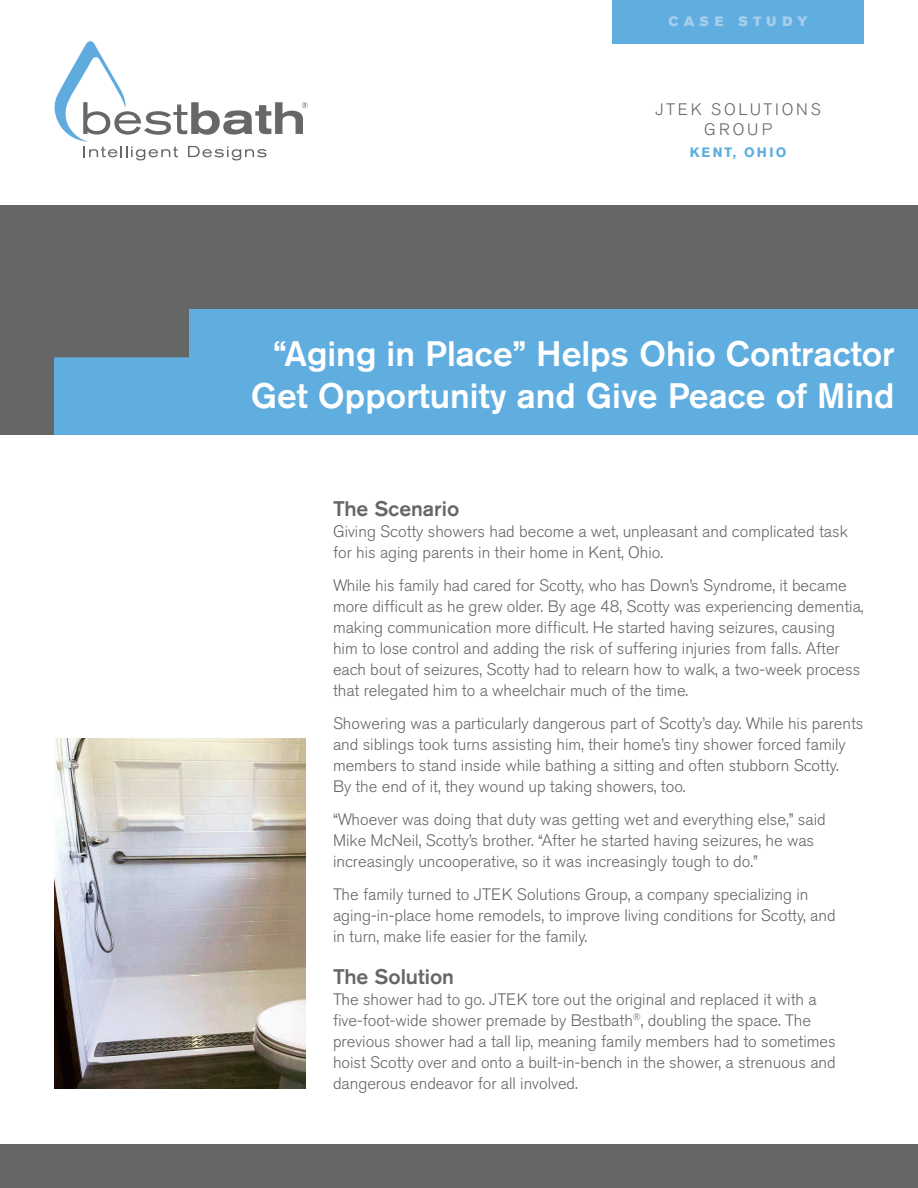
<style>
.page{position:relative;width:918px;height:1188px;background:#fff}
.page>*{position:absolute;margin:0;border:0;box-sizing:border-box;transform-origin:0 0}
.t1{font:500 35.1px/42px "Akzidenz Grotesk BE";color:#fff;text-align:right}
.t2{font:500 21px "Akzidenz Grotesk BE";color:#656666}
.t3{font:300 16.5px/21px "Akzidenz Grotesk BE";color:#656666}
.t4{font:300 16.5px/19.8px "Akzidenz Grotesk BE";letter-spacing:.175em;color:#656666;text-align:center}
.t5{font:13.5px "Akzidenz Grotesk BE Super";letter-spacing:.39em;color:#a7cdec}
.t6{font:700 13.5px "Akzidenz Grotesk BE";letter-spacing:.165em;color:#60aee0}
</style>
<div class="page">
<div style="left:612px;top:0;width:252px;height:43px;background:#60aee0"></div>
<div style="left:0;top:1145px;width:918px;height:43px;background:#656666"></div>
<svg style="left:54px;top:41px;width:254px;height:119px"></svg>
<div style="left:0;top:205px;width:918px;height:230px;background:#656666"></div>
<div style="left:54px;top:309px;width:864px;height:126px;background:#60aee0"></div>
<img style="left:54px;top:739px;width:252px;height:350px">
<p class="t5" style="left:669px;top:14px;width:141px">CASE STUDY</p>
<p class="t4" style="left:655px;top:100px;width:167px">JTEK SOLUTIONS<br>GROUP</p>
<p class="t6" style="left:690px;top:145px;width:98px">KENT, OHIO</p>
<h1 class="t1" style="left:251px;top:332px;width:645px">“Aging in Place” Helps Ohio Contractor<br>Get Opportunity and Give Peace of Mind</h1>
<p class="t2" style="left:333px;top:496px;width:128px">The Scenario</p>
<p class="t3" style="left:333px;top:522px;width:516px">Giving Scotty showers had become a wet, unpleasant and complicated task for his aging parents in their home in Kent, Ohio.</p>
<p class="t3" style="left:333px;top:576px;width:532px">While his family had cared for Scotty, who has Down’s Syndrome, it became more difficult as he grew older. By age 48, Scotty was experiencing dementia, making communication more difficult. He started having seizures, causing him to lose control and adding the risk of suffering injuries from falls. After each bout of seizures, Scotty had to relearn how to walk, a two-week process that relegated him to a wheelchair much of the time.</p>
<p class="t3" style="left:333px;top:714px;width:532px">Showering was a particularly dangerous part of Scotty’s day. While his parents and siblings took turns assisting him, their home’s tiny shower forced family members to stand inside while bathing a sitting and often stubborn Scotty.<br>By the end of it, they wound up taking showers, too.</p>
<p class="t3" style="left:333px;top:810px;width:494px">“Whoever was doing that duty was getting wet and everything else,” said<br>Mike McNeil, Scotty’s brother. “After he started having seizures, he was increasingly uncooperative, so it was increasingly tough to do.”</p>
<p class="t3" style="left:333px;top:885px;width:504px">The family turned to JTEK Solutions Group, a company specializing in aging-in-place home remodels, to improve living conditions for Scotty, and in turn, make life easier for the family.</p>
<p class="t2" style="left:333px;top:963px;width:123px">The Solution</p>
<p class="t3" style="left:333px;top:989px;width:504px">The shower had to go. JTEK tore out the original and replaced it with a five-foot-wide shower premade by Bestbath<sup>®</sup>, doubling the space. The previous shower had a tall lip, meaning family members had to sometimes hoist Scotty over and onto a built-in-bench in the shower, a strenuous and dangerous endeavor for all involved.</p>
</div>
